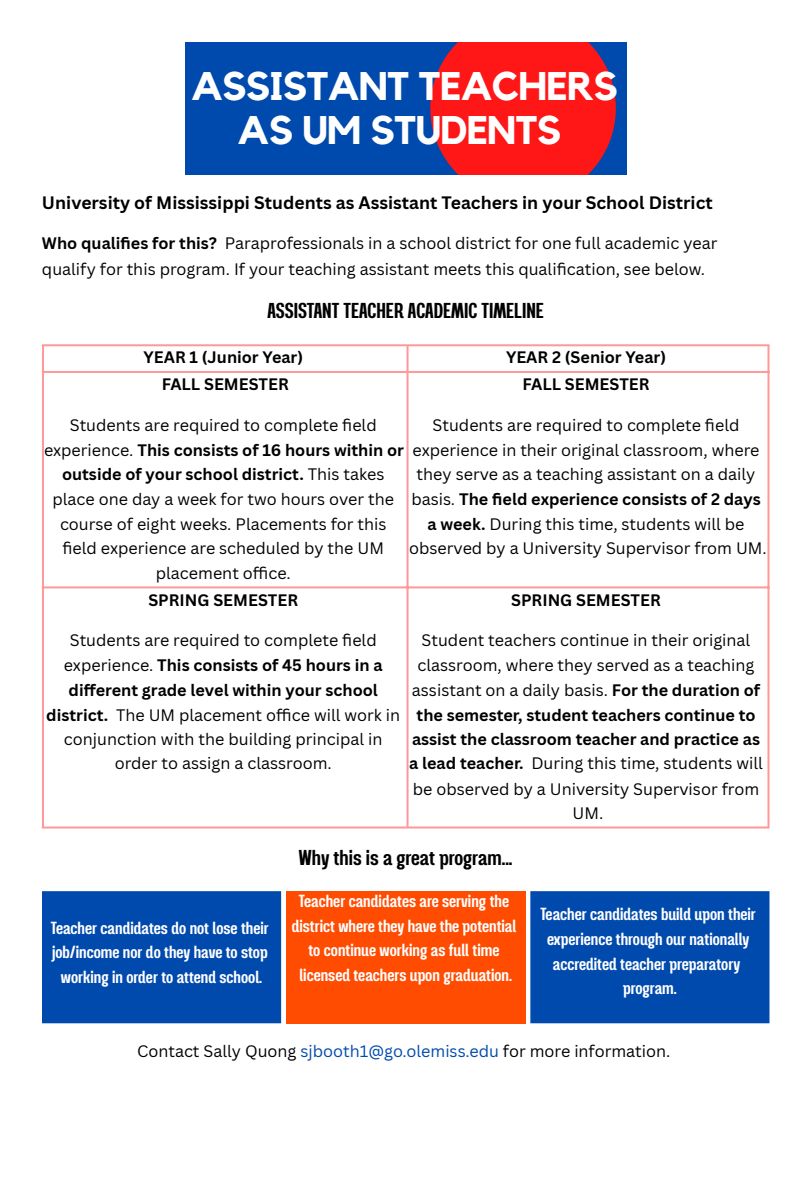
<style>
.page{position:relative;width:810px;height:1181px;background:#fff}
.page>*{position:absolute;margin:0;border:0;box-sizing:border-box;transform-origin:0 0}
.t1{font:700 39.75px "Kollektif";letter-spacing:-.02em;color:#fff}
.t2{font:600 21.6px "Kitchakan";color:#000}
.t3{font:600 17.55px/24.6px "Kitchakan";color:#fff;text-align:center}
.t4{font:700 17.55px "Canva Sans";color:#000}
.t5{font:16.2px/24.8px "Canva Sans";color:#000;text-align:center}
.t6{font:700 16.2px "Canva Sans";color:#000}
.s1{font-weight:700}
.s2{color:#004aad}
</style>
<div class="page">
<div style="left:185px;top:42px;width:441px;height:132px;background:#004aad"></div>
<svg style="left:430px;top:42px;width:186px;height:132px;background:#e61b24"></svg>
<hr style="left:42px;top:346px;width:2px;height:480px;background:#f99">
<hr style="left:407px;top:346px;width:2px;height:480px;background:#f99">
<hr style="left:767px;top:346px;width:2px;height:480px;background:#f99">
<hr style="left:42px;top:344px;width:727px;height:2px;background:#f99">
<hr style="left:42px;top:371px;width:727px;height:2px;background:#f99">
<hr style="left:42px;top:586px;width:727px;height:2px;background:#f99">
<hr style="left:42px;top:826px;width:727px;height:2px;background:#f99">
<div style="left:42px;top:891px;width:727px;height:132px;background:#004aad"></div>
<div style="left:286px;top:891px;width:239px;height:132px;background:#ff4c00"></div>
<p class="t1" style="left:191px;top:68px;width:428px">ASSISTANT TEACHERS</p>
<p class="t1" style="left:238px;top:111px;width:325px">AS UM STUDENTS</p>
<p class="t4" style="left:42px;top:190px;width:672px">University of Mississippi Students as Assistant Teachers in your School District</p>
<p class="t5" style="left:42px;top:230px;width:677px;line-height:25.2px;text-align:left"><span class="s1">Who qualifies for this?</span> Paraprofessionals in a school district for one full academic year qualify for this program. If your teaching assistant meets this qualifi cation, see below.</p>
<p class="t2" style="left:268px;top:301px;width:278px">ASSISTANT TEACHER ACADEMIC TIMELINE</p>
<p class="t6" style="left:144px;top:346px;width:161px">YEAR 1 (Junior Year)</p>
<p class="t6" style="left:506px;top:346px;width:162px">YEAR 2 (Senior Year)</p>
<p class="t6" style="left:162px;top:373px;width:129px">FALL SEMESTER</p>
<p class="t5" style="left:44px;top:412px;width:362px">Students are required to complete fi eld experience. <span class="s1">This consists of 16 hours within or outside of your school district.</span> This takes place one day a week for two hours over the course of eight weeks. Placements for this<br>fi eld experience are scheduled by the UM placement offi ce.</p>
<p class="t6" style="left:523px;top:373px;width:129px">FALL SEMESTER</p>
<p class="t5" style="left:409px;top:412px;width:359px">Students are required to complete fi eld experience in their original classroom, where they serve as a teaching assistant on a daily basis. <span class="s1">The field experience consists of 2 days a week.</span> During this time, students will be observed by a University Supervisor from UM.</p>
<p class="t6" style="left:148px;top:588px;width:151px">SPRING SEMESTER</p>
<p class="t5" style="left:46px;top:627px;width:355px">Students are required to complete fi eld experience. <span class="s1">This consists of 45 hours in a different grade level within your school district.</span> The UM placement offi ce will work in conjunction with the building principal in order to assign a classroom.</p>
<p class="t6" style="left:511px;top:588px;width:151px">SPRING SEMESTER</p>
<p class="t5" style="left:409px;top:627px;width:355px">Student teachers continue in their original classroom, where they served as a teaching assistant on a daily basis. <span class="s1">For the duration of the semester, student teachers continue to assist the classroom teacher and practice as a lead teacher.</span> During this time, students will be observed by a University Supervisor from UM.</p>
<p class="t3" style="left:51px;top:916px;width:220px">Teacher candidates do not lose their job/income nor do they have to stop working in order to attend school.</p>
<p class="t2" style="left:299px;top:847px;width:215px">Why this is a great program...</p>
<p class="t3" style="left:292px;top:889px;width:226px">Teacher candidates are serving the district where they have the potential to continue working as full time licensed teachers upon graduation.</p>
<p class="t3" style="left:540px;top:902px;width:217px">Teacher candidates build upon their experience through our nationally accredited teacher preparatory program.</p>
<p class="t5" style="left:137px;top:1038px;width:535px">Contact Sally Quong <span class="s2">sjbooth1@go.olemiss.edu</span> for more information.</p>
</div>
